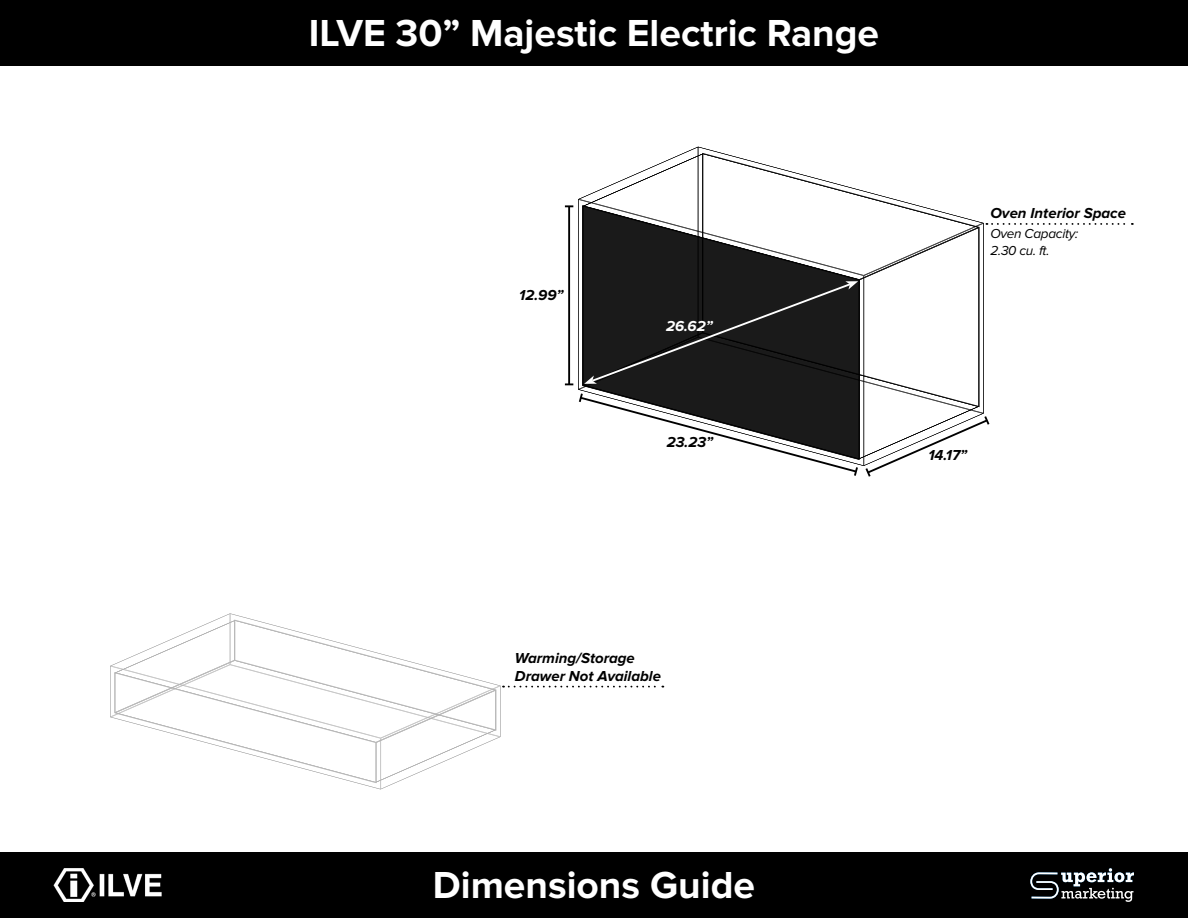
<style>
.page{position:relative;width:1188px;height:918px;background:#fff}
.page>*{position:absolute;margin:0;border:0;box-sizing:border-box;transform-origin:0 0}
.t1{font:700 39px "Proxima Nova";color:#fff}
.t2{font:italic 700 15px/18px "Proxima Nova";color:#000}
._3D_Diagonal{font:italic 700 15px "Proxima Nova";color:#fff}
.t3{font:italic 13.5px/16.2px "Proxima Nova";letter-spacing:-.02em;color:#000}
</style>
<div class="page">
<div style="left:0;top:852px;width:1188px;height:66px;background:#000"></div>
<div style="left:0;top:0;width:1188px;height:66px;background:#000"></div>
<img style="left:53px;top:868px;width:109px;height:34px">
<svg style="left:1030px;top:868px;width:104px;height:34px"></svg>
<svg style="left:110px;top:613px;width:553px;height:176px"></svg>
<svg style="left:565px;top:147px;width:568px;height:330px"></svg>
<p class="t1" style="left:309px;top:11px;width:572px">ILVE 30” Majestic Electric Range</p>
<p class="t2" style="left:519px;top:287px;width:46px">12.99”</p>
<p class="_3D_Diagonal" style="left:666px;top:318px;width:48px">26.62”</p>
<p class="t2" style="left:667px;top:434px;width:48px">23.23”</p>
<p class="t2" style="left:991px;top:205px;width:137px">Oven Interior Space</p>
<p class="t3" style="left:991px;top:226px;width:89px">Oven Capacity:<br>2.30 cu. ft.</p>
<p class="t2" style="left:928px;top:446px;width:40px">14.17”</p>
<p class="t2" style="left:515px;top:649px;width:148px">Warming/Storage<br>Drawer Not Available</p>
<p class="t1" style="left:433px;top:863px;width:324px">Dimensions Guide</p>
</div>
